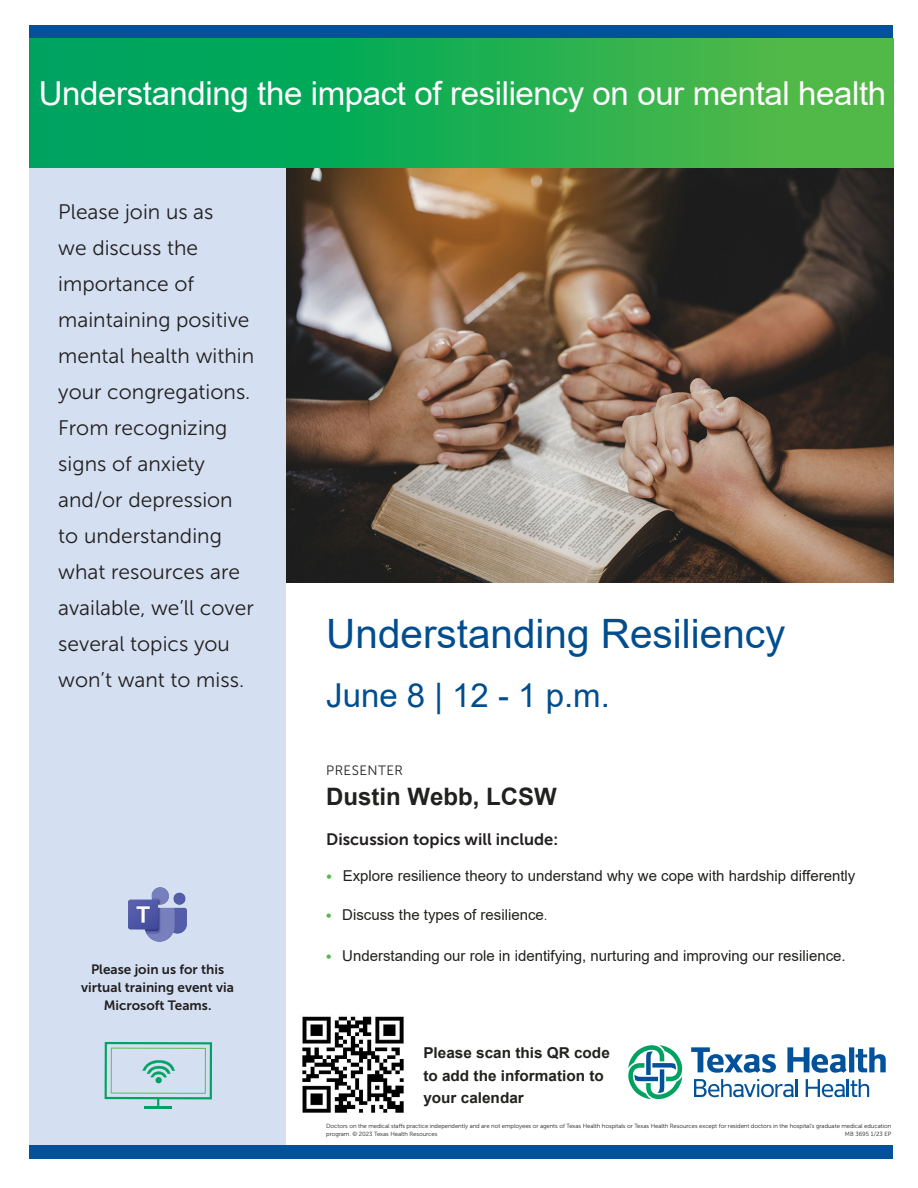
<style>
.page{position:relative;width:918px;height:1188px;background:#fff}
.page>*{position:absolute;margin:0;border:0;box-sizing:border-box;transform-origin:0 0}
.t1{font:40.5px "Arial";color:#004d8f}
.t2{font:33px "Arial";letter-spacing:-.01em;color:#fff}
.t3{font:33px "Arial";color:#004d8f}
.t4{font:700 24px "Arial";color:#21211f}
.t5{font:21px/36px "Museo Sans 300";color:#231f20}
.t6{font:16.5px "Museo Sans 700";color:#231f20}
.t7{font:15px "Arial";color:#21211f}
.t8{font:700 15px/22.8px "Arial";color:#21211f}
.t9{font:13.5px "Museo Sans 700";color:#231f20}
.t10{font:13.5px "Museo Sans 300";letter-spacing:.03em;color:#231f20}
.t11{font:6px/8.2px "Museo Sans 300";letter-spacing:-.01em;color:#231f20}
.s1{font-family:"Museo Sans 300";color:#51b948}
.s2{font-family:"Museo Sans 300";color:#231f20}
</style>
<div class="page">
<img style="left:286px;top:168px;width:607px;height:414px">
<div style="left:29px;top:168px;width:257px;height:977px;background:#d4e0f1"></div>
<div style="left:29px;top:1145px;width:864px;height:14px;background:#01529a"></div>
<div style="left:29px;top:25px;width:864px;height:14px;background:#01529a"></div>
<svg style="left:29px;top:39px;width:864px;height:129px;background:#1ead53"></svg>
<svg style="left:691px;top:1047px;width:85px;height:26px"></svg>
<svg style="left:787px;top:1047px;width:60px;height:26px"></svg>
<div style="left:849px;top:1047px;width:5px;height:25px;background:#01529a"></div>
<svg style="left:856px;top:1047px;width:30px;height:25px"></svg>
<svg style="left:628px;top:1045px;width:55px;height:55px"></svg>
<svg style="left:694px;top:1079px;width:104px;height:18px"></svg>
<svg style="left:806px;top:1079px;width:63px;height:18px"></svg>
<hr style="left:144px;top:1107px;width:28px;height:2px;background:#00a261">
<svg style="left:105px;top:1042px;width:107px;height:65px"></svg>
<img style="left:129px;top:887px;width:58px;height:54px">
<img style="left:302px;top:1016px;width:102px;height:97px">
<p class="t2" style="left:39px;top:71px;width:849px">Understanding the impact of resiliency on our mental health</p>
<p class="t5" style="left:58px;top:193px;width:197px">Please join us as<br>we discuss the importance of maintaining positive mental health within your congregations.<br>From recognizing signs of anxiety and/or depression to understanding what resources are available, we’ll cover several topics you won’t want to miss.</p>
<p class="t9" style="left:91px;top:962px;width:135px">Please join us for this</p>
<p class="t9" style="left:81px;top:980px;width:154px">virtual training event via</p>
<p class="t9" style="left:104px;top:998px;width:109px">Microsoft Teams.</p>
<p class="t1" style="left:326px;top:606px;width:461px">Understanding Resiliency</p>
<p class="t3" style="left:326px;top:673px;width:285px">June 8 | 12 - 1 p.m.</p>
<p class="t10" style="left:326px;top:763px;width:78px">PRESENTER</p>
<p class="t4" style="left:326px;top:779px;width:232px">Dustin Webb, LCSW</p>
<p class="t6" style="left:326px;top:831px;width:233px">Discussion topics will include:</p>
<p class="t7" style="left:326px;top:865px;width:531px"><span class="s1">•</span> Explore resilience theory to understand why we cope with hardship differently</p>
<p class="t7" style="left:326px;top:904px;width:223px"><span class="s1">•</span> Discuss the types of resilience<span class="s2">.</span></p>
<h3 class="t7" style="left:326px;top:945px;width:522px"><span class="s1">•</span> Understanding our role in identifying, nurturing and improving our resilience.</h3>
<p class="t8" style="left:423px;top:1041px;width:188px">Please scan this QR code to add the information to your calendar</p>
<p class="t11" style="left:326px;top:1122px;width:567px">Doctors on the medical staffs practice independently and are not employees or agents of Texas Health hospitals or Texas Health Resources except for resident doctors in the hospital’s graduate medical education program. © 2023 Texas Health Resources</p>
<p class="t11" style="left:845px;top:1130px;width:48px">MB 3695 1/23 EP</p>
</div>
